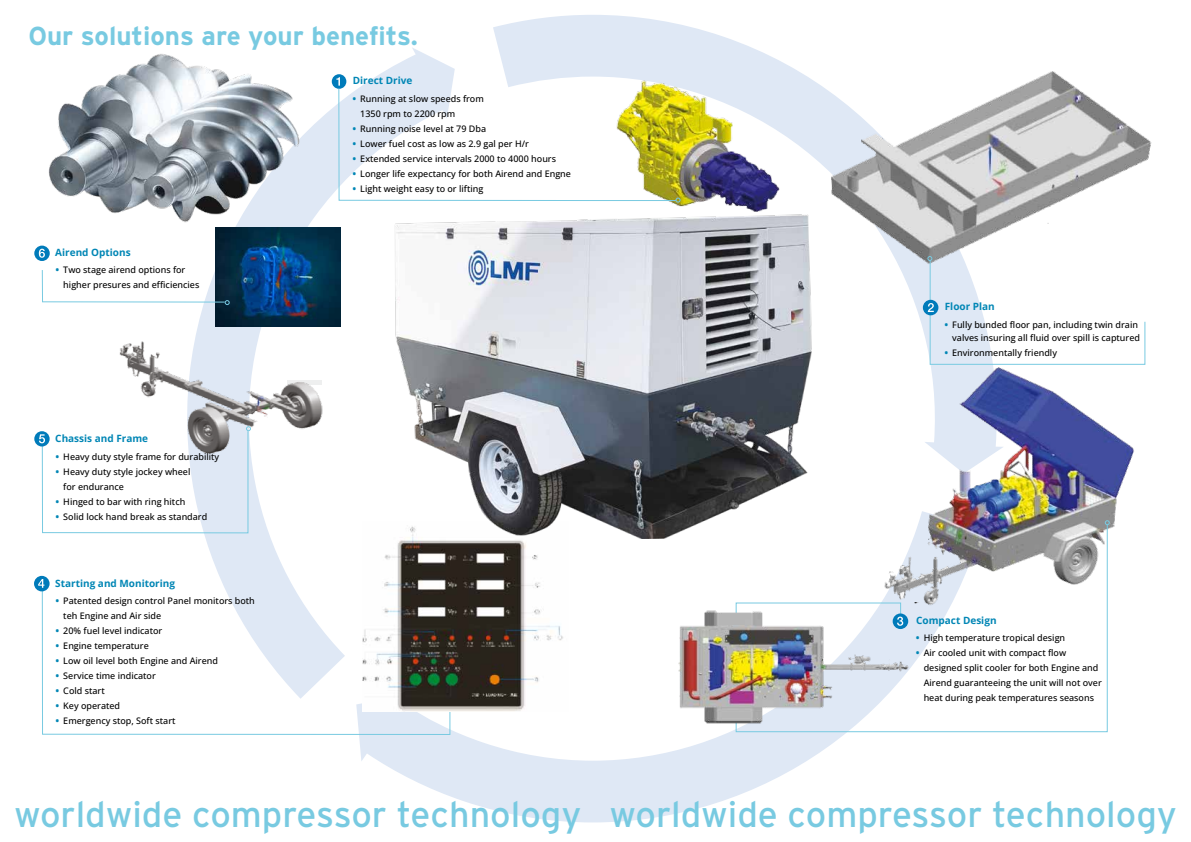
<style>
.page{position:relative;width:1191px;height:842px;background:#fff}
.page>*{position:absolute;margin:0;border:0;box-sizing:border-box;transform-origin:0 0}
.t1{font:36px "Interstate";color:#78cae1}
.t2{font:700 26px "Interstate";color:#78cae1}
.t3{font:700 10px "Open Sans";color:#0086b5}
.t4{font:500 9px/15px "Open Sans";color:#000}
.s1{font-size:12px;color:#0086b5}
</style>
<div class="page">
<svg style="left:359px;top:730px;width:471px;height:92px;fill:#dfe8f5"></svg>
<svg style="left:493px;top:15px;width:434px;height:330px;fill:#dfe8f5"></svg>
<svg style="left:196px;top:48px;width:259px;height:538px"></svg>
<div style="left:332px;top:74px;width:14px;height:15px;background:#007bba;border-radius:50%"></div>
<img style="left:48px;top:48px;width:282px;height:183px">
<img style="left:680px;top:77px;width:105px;height:118px">
<img style="left:918px;top:347px;width:228px;height:182px">
<img style="left:119px;top:333px;width:228px;height:148px">
<svg style="left:34px;top:246px;width:16px;height:15px"></svg>
<svg style="left:39px;top:249px;width:6px;height:9px"></svg>
<img style="left:215px;top:227px;width:126px;height:99px">
<img style="left:790px;top:43px;width:362px;height:246px">
<svg style="left:336px;top:77px;width:344px;height:126px"></svg>
<svg style="left:882px;top:523px;width:226px;height:210px"></svg>
<svg style="left:1104px;top:520px;width:5px;height:5px"></svg>
<img style="left:664px;top:602px;width:254px;height:143px">
<div style="left:923px;top:300px;width:15px;height:15px;background:#007bba;border-radius:50%"></div>
<svg style="left:927px;top:256px;width:218px;height:109px"></svg>
<svg style="left:41px;top:586px;width:410px;height:149px"></svg>
<div style="left:34px;top:576px;width:16px;height:15px;background:#007bba;border-radius:50%"></div>
<svg style="left:38px;top:579px;width:6px;height:9px"></svg>
<svg style="left:34px;top:431px;width:16px;height:15px"></svg>
<svg style="left:39px;top:426px;width:212px;height:108px"></svg>
<svg style="left:41px;top:269px;width:189px;height:36px"></svg>
<img style="left:363px;top:522px;width:200px;height:189px">
<img style="left:388px;top:195px;width:451px;height:344px">
<svg style="left:892px;top:613px;width:16px;height:16px"></svg>
<svg style="left:897px;top:617px;width:6px;height:9px"></svg>
<h2 class="t2" style="left:28px;top:21px;width:391px">Our solutions are your benefits.</h2>
<p class="t3" style="left:353px;top:74px;width:61px">Direct Drive</p>
<p class="t3" style="left:55px;top:246px;width:77px">Airend Options</p>
<p class="t4" style="left:63px;top:262px;width:138px;text-indent:-8px"><span class="s1">•</span> Two stage airend options for higher presures and efficiencies</p>
<p class="t3" style="left:55px;top:432px;width:94px">Chassis and Frame</p>
<p class="t4" style="left:55px;top:449px;width:165px"><span class="s1">•</span> Heavy duty style frame for durability</p>
<p class="t4" style="left:63px;top:464px;width:129px;text-indent:-8px"><span class="s1">•</span> Heavy duty style jockey wheel for endurance</p>
<p class="t4" style="left:55px;top:494px;width:132px"><span class="s1">•</span> Hinged to bar with ring hitch</p>
<p class="t4" style="left:55px;top:509px;width:153px"><span class="s1">•</span> Solid lock hand break as standard</p>
<p class="t3" style="left:55px;top:576px;width:121px">Starting and Monitoring</p>
<p class="t4" style="left:63px;top:593px;width:193px;text-indent:-8px"><span class="s1">•</span> Patented design control Panel monitors both teh Engine and Air side</p>
<p class="t4" style="left:55px;top:623px;width:108px"><span class="s1">•</span> 20% fuel level indicator</p>
<p class="t4" style="left:55px;top:638px;width:95px"><span class="s1">•</span> Engine temperature</p>
<p class="t4" style="left:55px;top:653px;width:164px"><span class="s1">•</span> Low oil level both Engine and Airend</p>
<p class="t4" style="left:55px;top:668px;width:102px"><span class="s1">•</span> Service time indicator</p>
<p class="t4" style="left:55px;top:683px;width:51px"><span class="s1">•</span> Cold start</p>
<p class="t4" style="left:55px;top:698px;width:66px"><span class="s1">•</span> Key operated</p>
<p class="t4" style="left:55px;top:713px;width:122px"><span class="s1">•</span> Emergency stop, Soft start</p>
<p class="t4" style="left:360px;top:91px;width:125px;text-indent:-8px"><span class="s1">•</span> Running at slow speeds from<br>1350 rpm to 2200 rpm</p>
<p class="t4" style="left:352px;top:121px;width:135px"><span class="s1">•</span> Running noise level at 79 Dba</p>
<p class="t4" style="left:352px;top:136px;width:178px"><span class="s1">•</span> Lower fuel cost as low as 2.9 gal per H/r</p>
<p class="t4" style="left:352px;top:151px;width:205px"><span class="s1">•</span> Extended service intervals 2000 to 4000 hours</p>
<p class="t4" style="left:352px;top:166px;width:220px"><span class="s1">•</span> Longer life expectancy for both Airend and Engne</p>
<p class="t4" style="left:352px;top:181px;width:133px"><span class="s1">•</span> Light weight easy to or lifting</p>
<p class="t3" style="left:944px;top:300px;width:51px">Floor Plan</p>
<p class="t4" style="left:944px;top:318px;width:197px;line-height:13px;text-align:right"><span class="s1">•</span> Fully bunded floor pan, including twin drain valves insuring all fluid over spill is captured</p>
<p class="t4" style="left:944px;top:345px;width:114px"><span class="s1">•</span> Environmentally friendly</p>
<p class="t3" style="left:916px;top:614px;width:82px">Compact Design</p>
<p class="t4" style="left:915px;top:630px;width:151px"><span class="s1">•</span> High temperature tropical design</p>
<p class="t4" style="left:923px;top:645px;width:180px;text-indent:-8px"><span class="s1">•</span> Air cooled unit with compact flow designed split cooler for both Engine and Airend guaranteeing the unit will not over heat during peak temperatures seasons</p>
<h1 class="t1" style="left:14px;top:794px;width:1164px">worldwide compressor technology worldwide compressor technology</h1>
</div>
